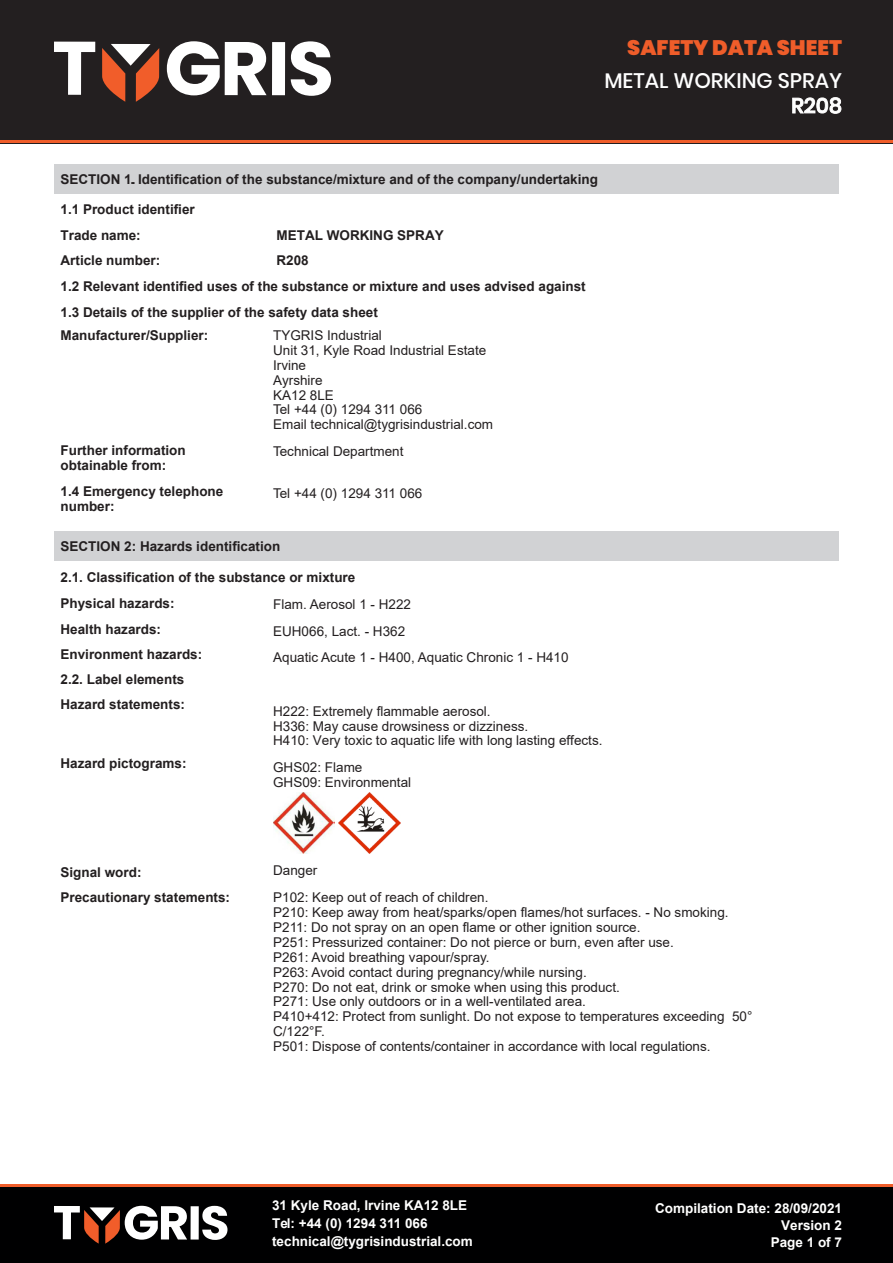
<style>
.page{position:relative;width:893px;height:1263px;background:#fff}
.page>*{position:absolute;margin:0;border:0;box-sizing:border-box;transform-origin:0 0}
.t1{font:500 21px/25.2px "Poppins";color:#fff;text-align:right}
.t2{font:900 21px "Poppins";color:#ef5d2a}
.t3{font:13.5px/14.9px "Arial";color:#231f20}
.t4{font:700 13.5px/25.2px "Arial";color:#231f20}
.t5{font:700 13.5px/18px "Arial";color:#fff}
.s1{font-style:inherit}
</style>
<div class="page">
<div style="left:0;top:1186px;width:893px;height:77px;background:#000001"></div>
<hr style="left:0;top:1184px;width:893px;height:2px;background:#ef5d2a">
<div style="left:191px;top:1206px;width:8px;height:33px;background:#fff"></div>
<svg style="left:202px;top:1206px;width:26px;height:34px"></svg>
<svg style="left:54px;top:1206px;width:133px;height:38px"></svg>
<div style="left:54px;top:164px;width:784px;height:29px;background:#d1d2d4"></div>
<div style="left:54px;top:531px;width:784px;height:30px;background:#d1d2d4"></div>
<img style="left:273px;top:792px;width:62px;height:61px">
<img style="left:339px;top:792px;width:61px;height:62px">
<div style="left:0;top:0;width:893px;height:143px;background:#231f20"></div>
<hr style="left:0;top:140px;width:893px;height:3px;background:#ef5d2a">
<svg style="left:54px;top:42px;width:41px;height:53px"></svg>
<svg style="left:167px;top:41px;width:100px;height:54px"></svg>
<div style="left:272px;top:42px;width:13px;height:53px;background:#fff"></div>
<svg style="left:291px;top:41px;width:40px;height:55px"></svg>
<svg style="left:102px;top:44px;width:57px;height:58px"></svg>
<h1 class="t2" style="left:627px;top:36px;width:216px">SAFETY DATA SHEET</h1>
<h1 class="t1" style="left:604px;top:68px;width:239px">METAL WORKING SPRAY<br>R208</h1>
<p class="t4" style="left:61px;top:166px;width:539px">SECTION 1.. Identification of the substance/mixture and of the company/undertaking</p>
<p class="t4" style="left:61px;top:197px;width:136px">1.1 Product identifier<br>Trade name:</p>
<p class="t4" style="left:277px;top:223px;width:169px">METAL WORKING SPRAY</p>
<p class="t4" style="left:61px;top:248px;width:527px;text-indent:216px">R208<br>1.2 Relevant identified uses of the substance or mixture and uses advised against<br>1.3 Details of the supplier of the safety data sheet</p>
<p class="t4" style="left:61px;top:323px;width:149px">Manufacturer/Supplier:</p>
<p class="t4" style="left:61px;top:248px;width:101px">Article number:</p>
<p class="t3" style="left:273px;top:328px;width:221px">TYGRIS Industrial<br>Unit 31, Kyle Road Industrial Estate<br>Irvine<br>Ayrshire<br>KA12 8LE<br>Tel +44 (0) 1294 311 066<br>Email technical@tygrisindustrial.com</p>
<p class="t3" style="left:273px;top:443px;width:132px">Technical Department</p>
<p class="t3" style="left:273px;top:486px;width:151px">Tel +44 (0) 1294 311 066</p>
<p class="t4" style="left:61px;top:443px;width:127px;line-height:14.9px">Further information obtainable from:</p>
<p class="t4" style="left:61px;top:484px;width:164px;line-height:14.9px">1.4 Emergency telephone number:</p>
<p class="t4" style="left:61px;top:533px;width:221px">SECTION 2: Hazards identification</p>
<p class="t4" style="left:61px;top:564px;width:296px">2.1. Classification of the substance or mixture</p>
<p class="t3" style="left:273px;top:591px;width:297px;line-height:26.1px">Flam. Aerosol 1 - H222<br>EUH066, Lact. - H362<br>Aquatic Acute 1 - H400, Aquatic Chronic 1 - H410</p>
<p class="t4" style="left:61px;top:591px;width:143px">Physical hazards:<br>Health hazards:<br>Environment hazards:<br>2.2. Label elements<br>Hazard statements:</p>
<p class="t3" style="left:273px;top:703px;width:331px">H222: Extremely flammable aerosol.<br>H336: May cause drowsiness or dizziness.<br>H410: Very toxic to aquatic life with long lasting effects.</p>
<p class="t3" style="left:273px;top:759px;width:140px">GHS02: Flame<br>GHS09: Environmental</p>
<p class="t4" style="left:61px;top:751px;width:128px">Hazard pictograms:</p>
<p class="t4" style="left:61px;top:859px;width:83px">Signal word:</p>
<p class="t3" style="left:273px;top:862px;width:46px">Danger</p>
<p class="t4" style="left:61px;top:885px;width:171px">Precautionary statements:</p>
<p class="t3" style="left:273px;top:890px;width:481px">P102: Keep out of reach of children.<br>P210: Keep away from heat/sparks/open flames/hot surfaces. - No smoking.<br>P211: Do not spray on an open flame or other ignition source.<br>P251: Pressurized container: Do not pierce or burn, even after use.<br>P261: Avoid breathing vapour/spray.<br>P263: Avoid contact during pregnancy/while nursing.<br>P270: Do not eat, drink or smoke when using this product.<br>P271: Use only outdoors or in a well-ventilated area.<br>P410+412: Protect from sunlight. Do not expose to temperatures exceeding 50° C/122°F.<br>P501: Dispose of contents/container in accordance with local regulations.</p>
<p class="t5" style="left:272px;top:1196px;width:202px">31 Kyle Road, Irvine KA12 8LE<br>Tel: +44 (0) 1294 311 066 technical@tygrisindustrial.com</p>
<p class="t5" style="left:655px;top:1200px;width:188px;line-height:17px;text-align:right">Compilation Date: 28/09/2021<br>Version 2<br>Page <span class="s1">1</span> of 7</p>
</div>
